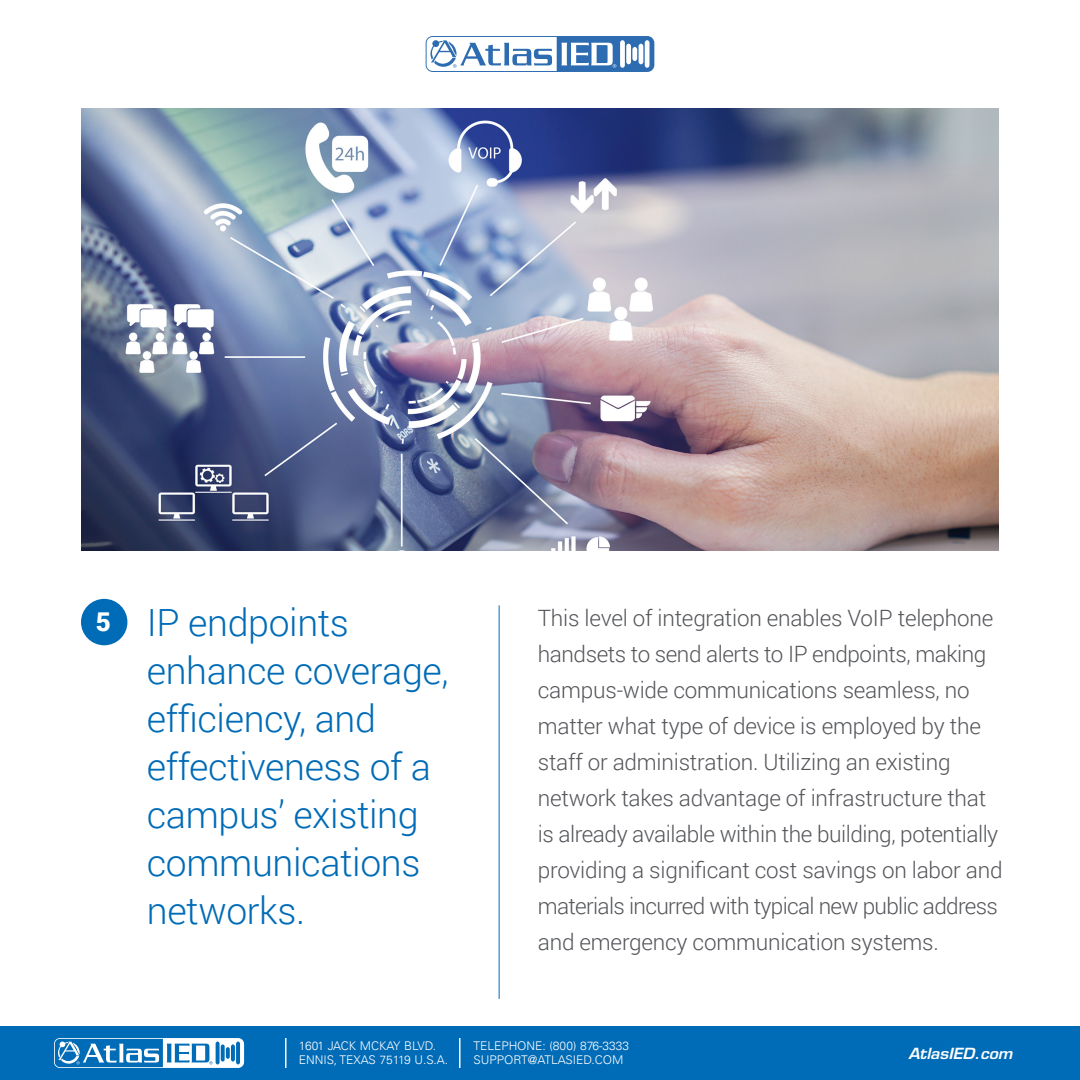
<style>
.page{position:relative;width:1080px;height:1080px;background:#fff}
.page>*{position:absolute;margin:0;border:0;box-sizing:border-box;transform-origin:0 0}
.t1{font:300 37.5px/48px "Roboto";letter-spacing:-.01em;color:#006bb6}
.t2{font:900 25.95px "Roboto";color:#fff}
.t3{font:300 22.5px/36px "Roboto";letter-spacing:-.01em;color:#54555a}
.t4{font:italic 600 15px "Eurostile LT Std";color:#fff;scale:1.05 1}
.t5{font:300 12px/13.5px "Univers LT";color:#fff}
</style>
<div class="page">
<div style="left:426px;top:36px;width:228px;height:36px;background:#2d6cb0;border-radius:7px"></div>
<div style="left:620px;top:40px;width:5px;height:28px;background:#fff;border-radius:3px"></div>
<div style="left:645px;top:40px;width:5px;height:28px;background:#fff;border-radius:3px"></div>
<div style="left:626px;top:44px;width:5px;height:20px;background:#fff;border-radius:3px"></div>
<hr style="left:639px;top:44px;width:4px;height:20px;background:#fff;border-radius:3px">
<div style="left:632px;top:47px;width:5px;height:14px;background:#fff;border-radius:3px"></div>
<svg style="left:427px;top:37px;width:189px;height:34px"></svg>
<img style="left:81px;top:108px;width:918px;height:443px">
<div style="left:0;top:1026px;width:1080px;height:54px;background:#006bb6"></div>
<svg style="left:54px;top:1038px;width:190px;height:30px"></svg>
<hr style="left:285px;top:1038px;width:2px;height:30px;background:#fff">
<hr style="left:459px;top:1038px;width:1px;height:30px;background:#fff">
<hr style="left:499px;top:606px;width:1px;height:393px;background:#006bb6">
<div style="left:81px;top:599px;width:46px;height:46px;background:#006bb6;border-radius:50%"></div>
<p class="t1" style="left:147px;top:597px;width:204px">IP endpoints</p>
<p class="t1" style="left:147px;top:645px;width:303px">enhance coverage, efficiency, and effectiveness of a campus’ existing communications networks.</p>
<p class="t2" style="left:96px;top:604px;width:17px">5</p>
<p class="t3" style="left:538px;top:599px;width:466px">This level of integration enables VoIP telephone handsets to send alerts to IP endpoints, making campus-wide communications seamless, no matter what type of device is employed by the staff or administration. Utilizing an existing network takes advantage of infrastructure that is already available within the building, potentially providing a significant cost savings on labor and materials incurred with typical new public address and emergency communication systems.</p>
<p class="t5" style="left:299px;top:1039px;width:151px">1601 JACK MCKAY BLVD.<br>ENNIS, TEXAS 75119 U.S.A.</p>
<p class="t5" style="left:473px;top:1039px;width:157px">TELEPHONE: (800) 876-3333</p>
<p class="t5" style="left:473px;top:1053px;width:152px">SUPPORT@ATLASIED.COM</p>
<p class="t4" style="left:908px;top:1044px;width:101px">AtlasIED.com</p>
</div>
